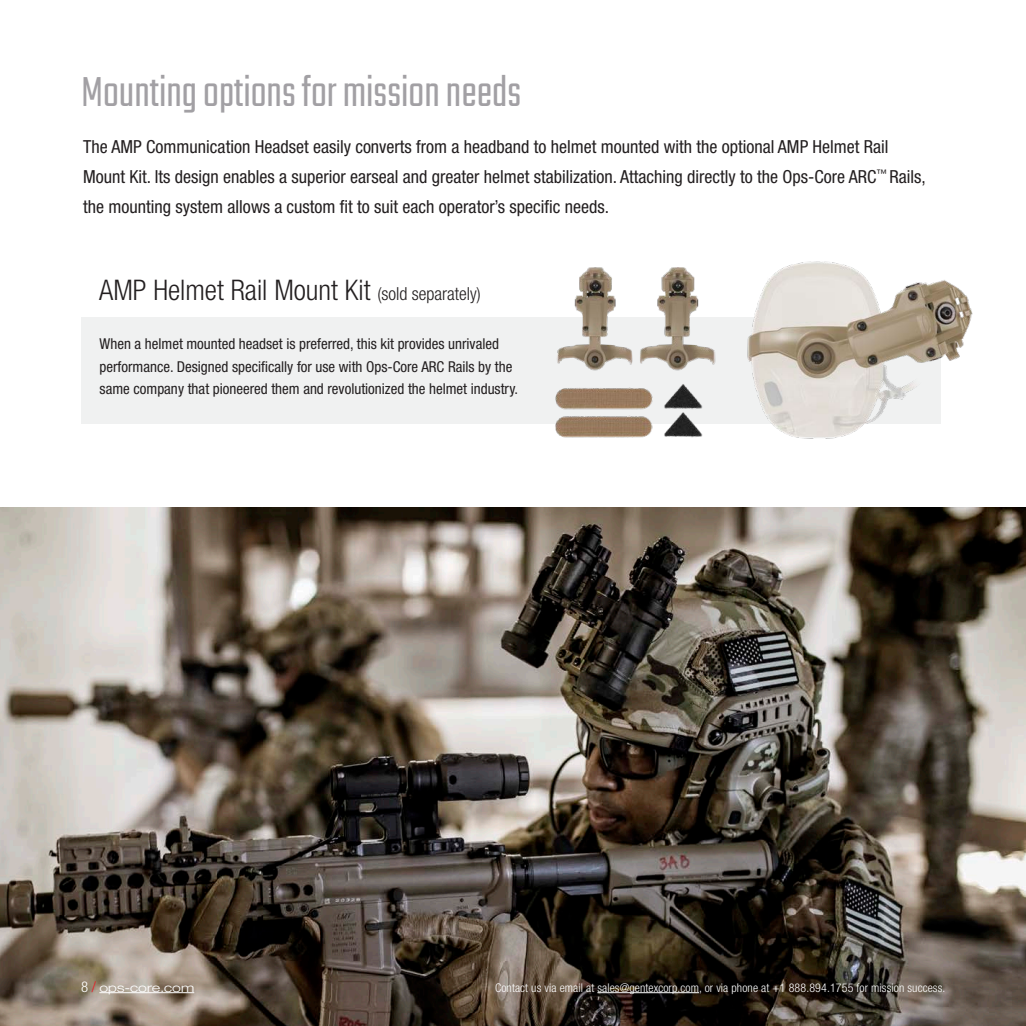
<style>
.page{position:relative;width:1026px;height:1026px;background:#fff}
.page>*{position:absolute;margin:0;border:0;box-sizing:border-box;transform-origin:0 0}
.t1{font:300 46.5px "Teko";color:#a2a0a4}
.t2{font:300 condensed 28.5px "Helvetica Neue LT Std";color:#231f20}
.t3{font:condensed 18px/30px "Helvetica Neue LT Std";color:#231f20}
.t4{font:condensed 15px/22.5px "Helvetica Neue LT Std";color:#231f20}
.t5{font:300 condensed 12px "Helvetica Neue LT Std";letter-spacing:.01em;color:#fff}
.t6{font:300 expanded 12px "Helvetica Neue LT Std";color:#fff;scale:1.1 1}
.s1{font-size:18px}
.s2{font-stretch:condensed;font-size:14.85px}
.s3{font-stretch:condensed;font-size:14.85px;color:#ec1b24}
</style>
<div class="page">
<div style="left:81px;top:318px;width:860px;height:106px;background:#f0f1f1"></div>
<img style="left:539px;top:267px;width:175px;height:171px">
<img style="left:0;top:508px;width:1026px;height:518px">
<img style="left:714px;top:261px;width:259px;height:178px">
<hr style="left:99px;top:992px;width:95px;height:1px;background:#fff">
<hr style="left:597px;top:992px;width:102px;height:1px;background:#fff">
<p class="t1" style="left:81px;top:67px;width:442px">Mounting options for mission needs</p>
<p class="t3" style="left:83px;top:131px;width:844px">The AMP Communication Headset easily converts from a headband to helmet mounted with the optional AMP Helmet Rail<br>Mount Kit. Its design enables a superior earseal and greater helmet stabilization. Attaching directly to the Ops-Core ARC<sup>™</sup> Rails, the mounting system allows a custom fit to suit each operator’s specific needs.</p>
<p class="t2" style="left:99px;top:273px;width:383px">AMP Helmet Rail Mount Kit <span class="s1">(sold separately)</span></p>
<p class="t4" style="left:100px;top:333px;width:420px">When a helmet mounted headset is preferred, this kit provides unrivaled performance. Designed specifically for use with Ops-Core ARC Rails by the same company that pioneered them and revolutionized the helmet industry.</p>
<p class="t6" style="left:81px;top:980px;width:104px"><span class="s2">8</span> <span class="s3">/</span> ops-core.com</p>
<p class="t5" style="left:495px;top:980px;width:452px">Contact us via email at sales@gentexcorp.com, or via phone at +1 888.894.1755 for mission success.</p>
</div>
